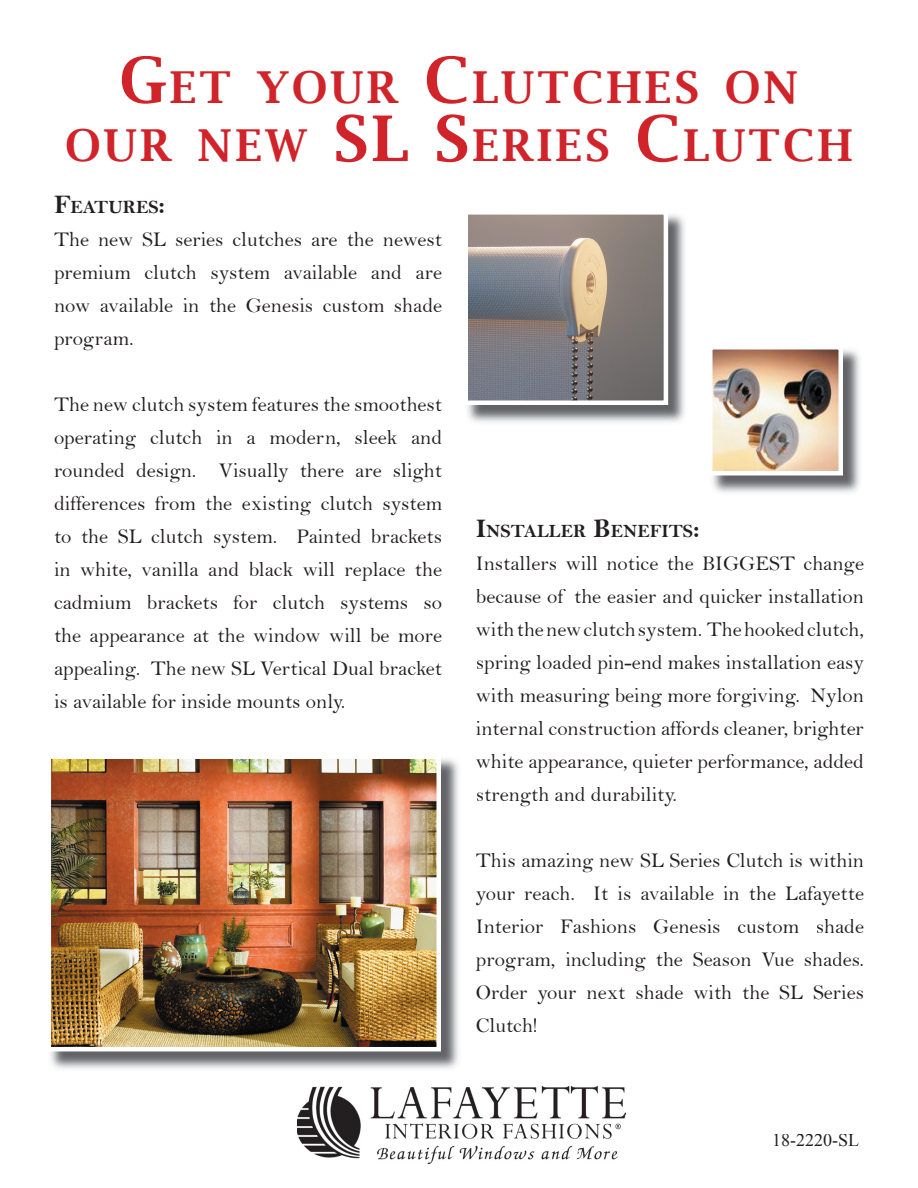
<style>
.page{position:relative;width:918px;height:1188px;background:#fff}
.page>*{position:absolute;margin:0;border:0;box-sizing:border-box;transform-origin:0 0}
.t1{font:600 44.1px/58.5px "Lucida Bright";letter-spacing:.07em;color:#d1232a;text-align:center}
.t2{font:21px/33px "Bell";color:#231f20;text-align:justify}
.t3{font:18.9px "Bell MT Bold";color:#231f20}
.t4{font:18px "Times New Roman";color:#231f20}
.s1{font-size:63px}
.s2{font-size:27px}
</style>
<div class="page">
<img style="left:50px;top:758px;width:409px;height:311px">
<img style="left:50px;top:758px;width:391px;height:293px">
<img style="left:297px;top:1087px;width:329px;height:76px">
<img style="left:467px;top:214px;width:218px;height:208px">
<svg style="left:467px;top:214px;width:201px;height:191px;background:#8f8987"></svg>
<img style="left:712px;top:349px;width:148px;height:144px">
<img style="left:712px;top:349px;width:131px;height:127px">
<h1 class="t1" style="left:65px;top:57px;width:789px"><span class="s1">G</span>ET YOUR <span class="s1">C</span>LUTCHES ON<br>OUR NEW <span class="s1">SL S</span>ERIES <span class="s1">C</span>LUTCH</h1>
<p class="t3" style="left:54px;top:196px;width:113px"><span class="s2">F</span>EATURES<span class="s2">:</span></p>
<p class="t2" style="left:54px;top:223px;width:390px">The new SL series clutches are the newest premium clutch system available and are now available in the Genesis custom shade program.</p>
<p class="t2" style="left:54px;top:388px;width:390px">The new clutch system features the smoothest operating clutch in a modern, sleek and rounded design. Visually there are slight differences from the existing clutch system to the SL clutch system. Painted brackets in white, vanilla and black will replace the cadmium brackets for clutch systems so the appearance at the window will be more appealing. The new SL Vertical Dual bracket is available for inside mounts only.</p>
<p class="t3" style="left:476px;top:520px;width:225px"><span class="s2">I</span>NSTALLER <span class="s2">B</span>ENEFITS<span class="s2">:</span></p>
<p class="t2" style="left:476px;top:547px;width:390px">Installers will notice the BIGGEST change because of the easier and quicker installation with the new clutch system. The hooked clutch, spring loaded pin-end makes installation easy with measuring being more forgiving. Nylon internal construction affords cleaner, brighter white appearance, quieter performance, added strength and durability.</p>
<p class="t2" style="left:476px;top:844px;width:390px">This amazing new SL Series Clutch is within your reach. It is available in the Lafayette Interior Fashions Genesis custom shade program, including the Season Vue shades.<br>Order your next shade with the SL Series Clutch!</p>
<p class="t4" style="left:772px;top:1128px;width:88px">18-2220-SL</p>
</div>
